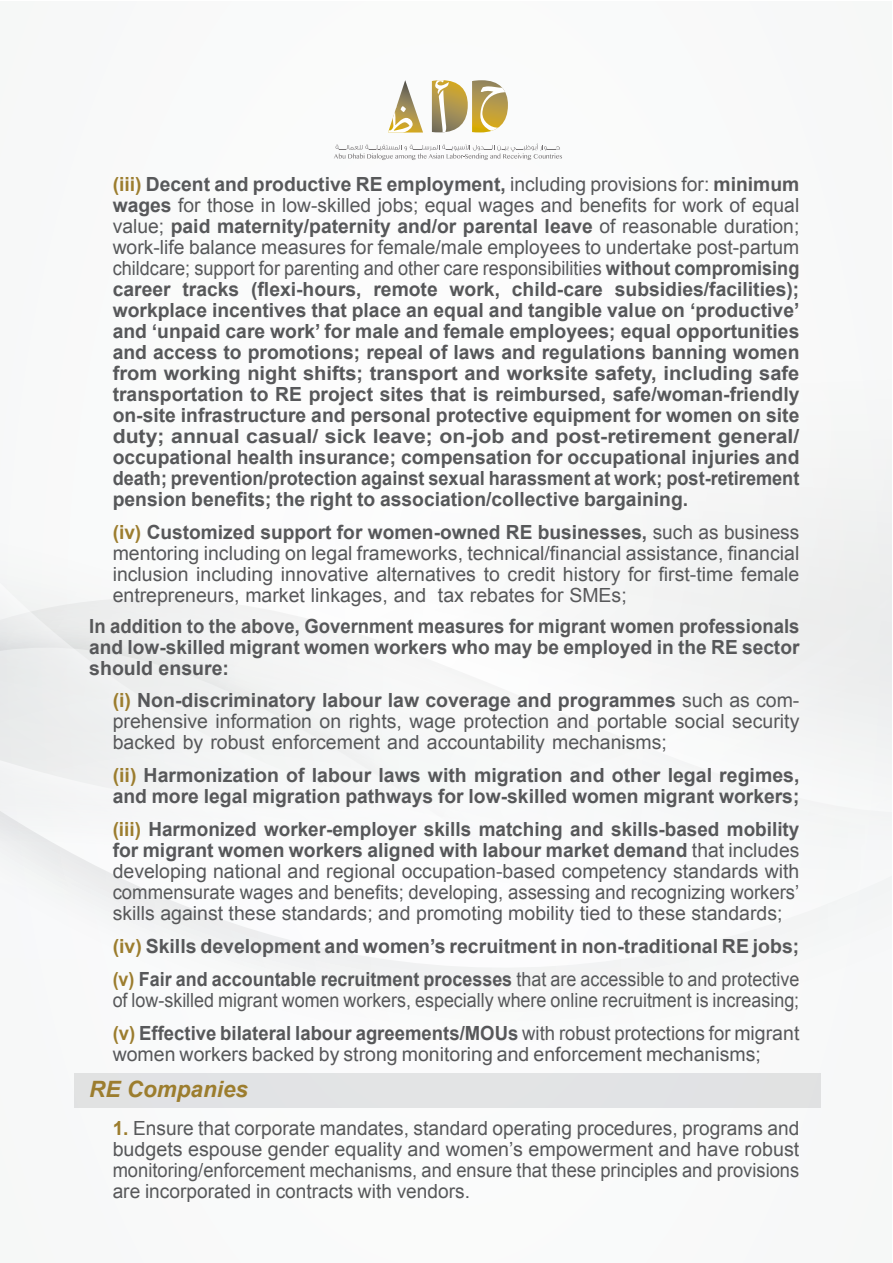
<style>
.page{position:relative;width:893px;height:1263px;background:#fff}
.page>*{position:absolute;margin:0;border:0;box-sizing:border-box;transform-origin:0 0}
.t1{font:italic 700 22.5px "Arial";color:#9c7d2e}
.t2{font:19.5px/21px "Arial";color:#57585a;text-align:justify}
.t3{font:700 19.5px/21px "Arial";color:#57585a;text-align:justify}
.t4{font:19.5px/21px "Arial";color:#57585a;scale:.95 1}
.t5{font:19.5px "Arial";color:#57585a;scale:.92 1}
.t6{font:19.5px "Arial";color:#57585a;scale:.93 1}
.t7{font:700 19.5px "Arial";color:#57585a;scale:.92 1}
.t8{font:700 19.5px "Arial";color:#57585a;scale:.95 1}
.s1{font-weight:700;color:#9c7d2e}
.s2{font-weight:700}
.s3{color:#9c7d2e}
.s4{font-weight:400}
</style>
<div class="page">
<div style="left:0;top:2px;width:892px;height:1261px;background:#f9fafa"></div>
<svg style="left:0;top:522px;width:892px;height:552px"></svg>
<svg style="left:334px;top:80px;width:228px;height:80px"></svg>
<div style="left:74px;top:1074px;width:747px;height:34px;background:#e1e3e5"></div>
<p class="t2" style="left:113px;top:174px;width:688px"><span class="s1">(iii)</span> <span class="s2">Decent and productive RE employment,</span> including provisions for: <span class="s2">minimum wages</span> for those in low-skilled jobs; equal wages and benefits for work of equal value; <span class="s2">paid maternity/paternity and/or parental leave</span> of reasonable duration; work-life balance measures for female/male employees to undertake post-partum</p>
<p class="t6" style="left:113px;top:255px;width:740px">childcare; support for parenting and other care responsibilities <span class="s2">without compromising</span></p>
<p class="t3" style="left:113px;top:279px;width:688px">career tracks (flexi-hours, remote work, child-care subsidies/facilities); workplace incentives that place an equal and tangible value on ‘productive’ and ‘unpaid care work’ for male and female employees; equal opportunities and access to promotions; repeal of laws and regulations banning women</p>
<p class="t3" style="left:113px;top:363px;width:688px">from working night shifts; transport and worksite safety, including safe transportation to RE project sites that is reimbursed, safe/woman-friendly on-site infrastructure and personal protective equipment for women on site duty; annual casual/ sick leave; on-job and post-retirement general/</p>
<p class="t3" style="left:113px;top:447px;width:688px">occupational health insurance; compensation for occupational injuries and death; prevention/protection against sexual harassment at work; post-retirement pension benefits; the right to association/collective bargaining.</p>
<p class="t2" style="left:113px;top:522px;width:688px"><span class="s1">(iv)</span> <span class="s2">Customized support for women-owned RE businesses,</span> such as business mentoring including on legal frameworks, technical/financial assistance, financial inclusion including innovative alternatives to credit history for first-time female entrepreneurs, market linkages, and tax rebates for SMEs;</p>
<p class="t8" style="left:89px;top:613px;width:749px">In addition to the above, Government measures for migrant women professionals</p>
<p class="t3" style="left:89px;top:637px;width:712px">and low-skilled migrant women workers who may be employed in the RE sector</p>
<p class="t3" style="left:89px;top:658px;width:141px">should ensure:</p>
<p class="t2" style="left:113px;top:690px;width:688px"><span class="s1">(i)</span> <span class="s2">Non-discriminatory labour law coverage and programmes</span> such as com&shy;prehensive information on rights, wage protection and portable social security backed by robust enforcement and accountability mechanisms;</p>
<p class="t3" style="left:113px;top:766px;width:688px"><span class="s3">(ii)</span> Harmonization of labour laws with migration and other legal regimes, and more legal migration pathways for low-skilled women migrant workers;</p>
<p class="t2" style="left:113px;top:819px;width:688px"><span class="s1">(iii)</span> <span class="s2">Harmonized worker-employer skills matching and skills-based mobility for migrant women workers aligned with labour market demand</span> that includes developing national and regional occupation-based competency standards with commensurate wages and benefits; developing, assessing and recognizing workers’</p>
<p class="t2" style="left:113px;top:903px;width:671px">skills against these standards; and promoting mobility tied to these standards;</p>
<p class="t3" style="left:113px;top:937px;width:688px"><span class="s3">(iv)</span> Skills development and women’s recruitment in non-traditional RE jobs;</p>
<p class="t7" style="left:113px;top:967px;width:748px"><span class="s3">(v)</span> Fair and accountable recruitment processes <span class="s4">that are accessible to and protective</span></p>
<p class="t5" style="left:113px;top:988px;width:748px">of low-skilled migrant women workers, especially where online recruitment is increasing;</p>
<p class="t4" style="left:113px;top:1023px;width:724px"><span class="s1">(v)</span> <span class="s2">Effective bilateral labour agreements/MOUs</span> with robust protections for migrant women workers backed by strong monitoring and enforcement mechanisms;</p>
<p class="t1" style="left:89px;top:1074px;width:160px">RE Companies</p>
<p class="t2" style="left:113px;top:1118px;width:688px"><span class="s1">1.</span> Ensure that corporate mandates, standard operating procedures, programs and budgets espouse gender equality and women’s empowerment and have robust monitoring/enforcement mechanisms, and ensure that these principles and provisions are incorporated in contracts with vendors.</p>
</div>
